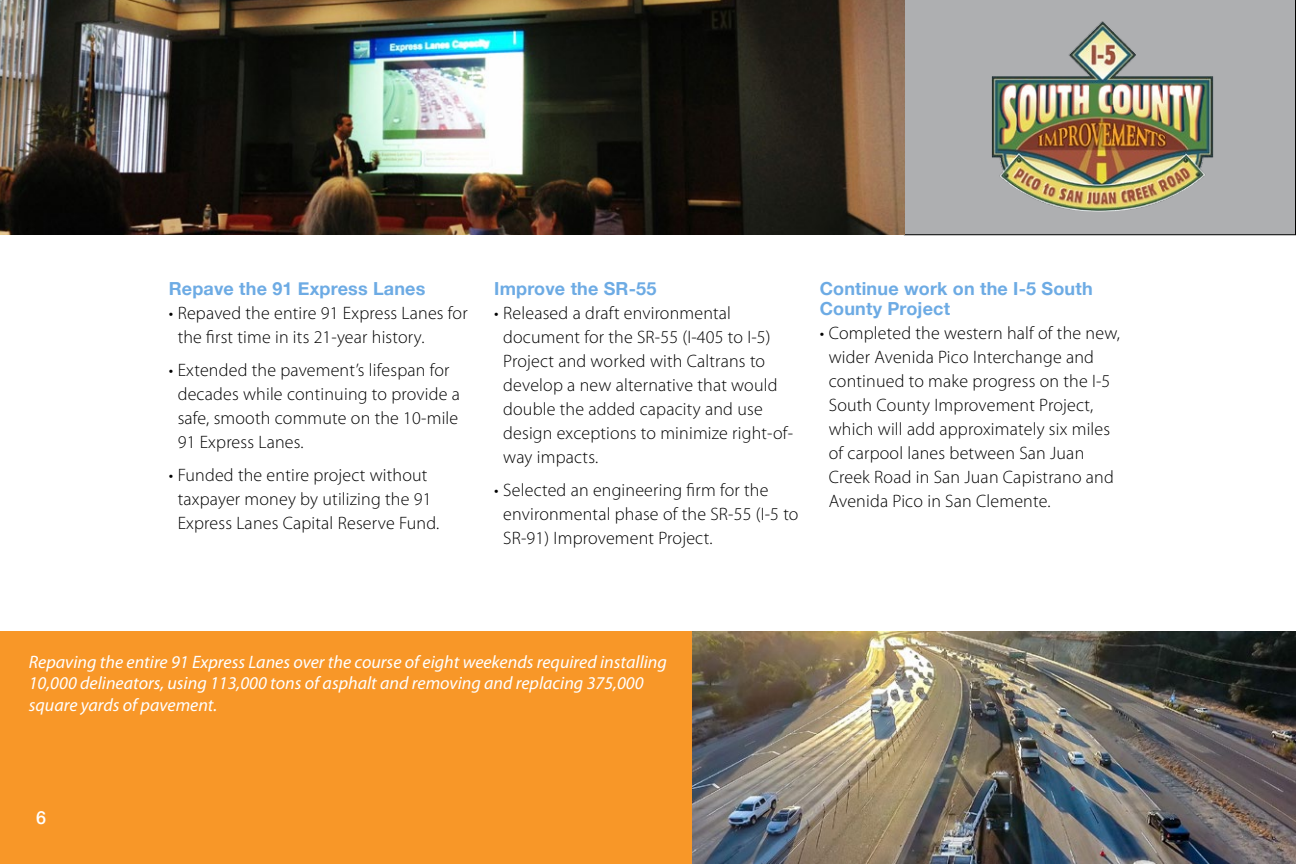
<style>
.page{position:relative;width:1296px;height:864px;background:#fff}
.page>*{position:absolute;margin:0;border:0;box-sizing:border-box;transform-origin:0 0}
.t1{font:300 18px/24px "Myriad Pro";letter-spacing:.01em;color:#000}
.t2{font:italic 18px/21.6px "Myriad Pro";color:#fff}
.t3{font:700 18px/20px "Helvetica Neue";letter-spacing:.01em;color:#6dabe4}
.t4{font:500 18px "Helvetica Neue";color:#fff}
</style>
<div class="page">
<div style="left:0;top:631px;width:701px;height:233px;background:#f89728"></div>
<img style="left:693px;top:631px;width:603px;height:233px">
<img style="left:904px;top:0;width:392px;height:235px">
<img style="left:0;top:0;width:904px;height:235px">
<p class="t3" style="left:169px;top:279px;width:258px">Repave the 91 Express Lanes</p>
<p class="t1" style="left:178px;top:301px;width:291px;text-indent:-9px">• Repaved the entire 91 Express Lanes for the first time in its 21-year history.</p>
<p class="t1" style="left:178px;top:358px;width:284px;text-indent:-9px">• Extended the pavement’s lifespan for decades while continuing to provide a safe, smooth commute on the 10-mile<br>91 Express Lanes.</p>
<p class="t1" style="left:178px;top:463px;width:263px;text-indent:-9px">• Funded the entire project without taxpayer money by utilizing the 91<br>Express Lanes Capital Reserve Fund.</p>
<p class="t3" style="left:494px;top:279px;width:164px">Improve the SR-55</p>
<p class="t1" style="left:503px;top:301px;width:291px;text-indent:-9px">• Released a draft environmental document for the SR-55 (I-405 to I-5)<br>Project and worked with Caltrans to develop a new alternative that would double the added capacity and use design exceptions to minimize right-of&shy;way impacts.</p>
<p class="t1" style="left:503px;top:478px;width:297px;text-indent:-9px">• Selected an engineering firm for the environmental phase of the SR-55 (I-5 to<br>SR-91) Improvement Project.</p>
<p class="t3" style="left:820px;top:279px;width:274px">Continue work on the I-5 South<br>County Project</p>
<p class="t1" style="left:829px;top:321px;width:293px;text-indent:-9px">• Completed the western half of the new, wider Avenida Pico Interchange and continued to make progress on the I-5<br>South County Improvement Project, which will add approximately six miles of carpool lanes between San Juan Creek Road in San Juan Capistrano and Avenida Pico in San Clemente.</p>
<p class="t2" style="left:29px;top:650px;width:640px">Repaving the entire 91 Express Lanes over the course of eight weekends required installing<br>10,000 delineators, using 113,000 tons of asphalt and removing and replacing 375,000 square yards of pavement.</p>
<p class="t4" style="left:36px;top:803px;width:12px">6</p>
</div>
